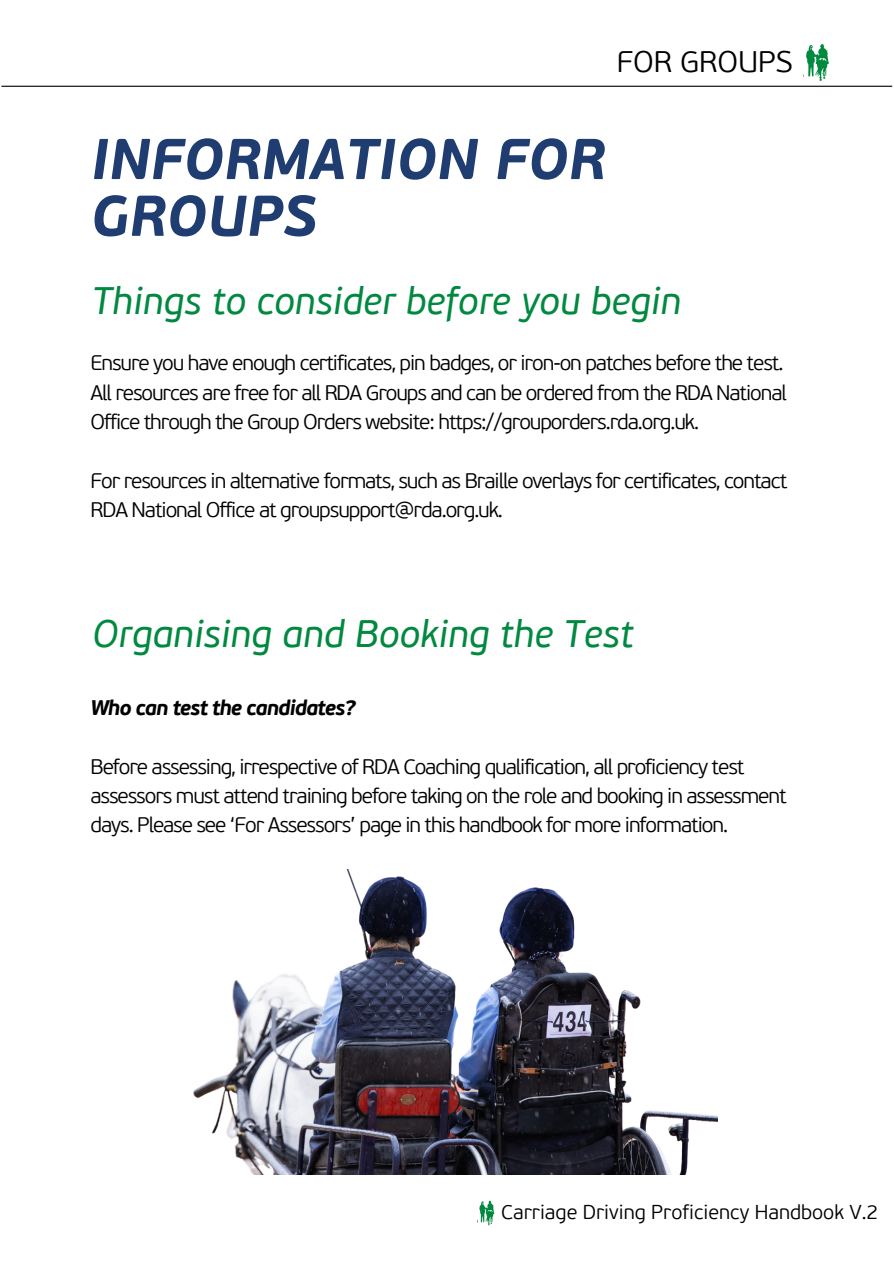
<style>
.page{position:relative;width:894px;height:1264px;background:#fff}
.page>*{position:absolute;margin:0;border:0;box-sizing:border-box;transform-origin:0 0}
.t1{font:italic 700 57.3px/56.7px "PF Beau Sans Pro";color:#203d72}
.t2{font:italic 38.25px "PF Beau Sans Pro";color:#018940}
.t3{font:300 29.7px "PF Beau Sans Pro";color:#000}
.t4{font:300 21px/29.2px "PF Beau Sans Pro";letter-spacing:-.05em;color:#000}
.t5{font:italic 700 21px "PF Beau Sans Pro";letter-spacing:-.05em;color:#000}
.t6{font:300 20.1px "PF Beau Sans Pro";color:#000}
</style>
<div class="page">
<hr style="left:1px;top:86px;width:890px;height:1px;background:#000">
<img style="left:803px;top:44px;width:25px;height:37px">
<img style="left:193px;top:869px;width:524px;height:305px">
<img style="left:477px;top:1200px;width:17px;height:25px">
<h1 class="t3" style="left:616px;top:50px;width:177px">FOR GROUPS</h1>
<h2 class="t1" style="left:90px;top:136px;width:516px">INFORMATION FOR<br>GROUPS</h2>
<p class="t2" style="left:92px;top:285px;width:590px">Things to consider before you begin</p>
<p class="t4" style="left:90px;top:350px;width:697px">Ensure you have enough certificates, pin badges, or iron-on patches before the test.<br>All resources are free for all RDA Groups and can be ordered from the RDA National<br>Office through the Group Orders website: https://grouporders.rda.org.uk.</p>
<h2 class="t4" style="left:90px;top:467px;width:698px">For resources in alternative formats, such as Braille overlays for certificates, contact<br>RDA National Office at groupsupport@rda.org.uk.</h2>
<p class="t2" style="left:92px;top:618px;width:542px">Organising and Booking the Test</p>
<h4 class="t5" style="left:90px;top:699px;width:267px">Who can test the candidates?</h4>
<p class="t4" style="left:90px;top:753px;width:697px">Before assessing, irrespective of RDA Coaching qualification, all proficiency test assessors must attend training before taking on the role and booking in assessment days. Please see ‘For Assessors’ page in this handbook for more information.</p>
<p class="t6" style="left:501px;top:1203px;width:378px">Carriage Driving Proficiency Handbook V.2</p>
</div>
